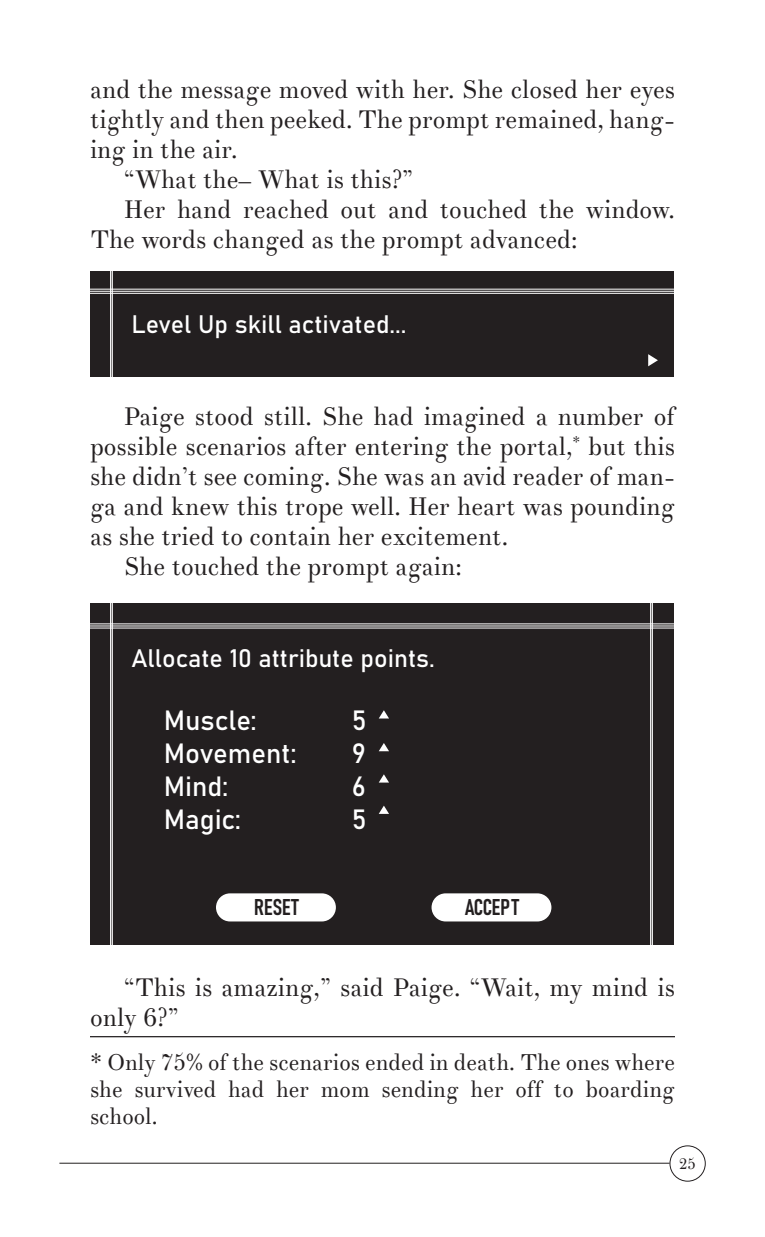
<style>
.page{position:relative;width:765px;height:1237px;background:#fff}
.page>*{position:absolute;margin:0;border:0;box-sizing:border-box;transform-origin:0 0}
.t1{font:27.5px "Bahnschrift";color:#fff}
.t2{font:25px/30px "Theano Didot";color:#231f20;text-align:justify}
.t3{font:25px "Bahnschrift";color:#fff}
.t4{font:22.5px/27px "Theano Didot";color:#231f20;text-align:justify}
.t5{font:22.5px "Bahnschrift";color:#231f20}
.t6{font:15px "Theano Didot";color:#231f20}
</style>
<div class="page">
<hr style="left:59px;top:1162px;width:611px;height:1px;background:#231f20">
<div style="left:670px;top:1145px;width:36px;height:36px;border:1px solid #231f20;border-radius:50%"></div>
<hr style="left:90px;top:1036px;width:585px;height:1px;background:#231f20">
<div style="left:90px;top:271px;width:584px;height:106px;background:#231f20"></div>
<hr style="left:90px;top:289px;width:585px;height:1px;background:#fff">
<hr style="left:90px;top:291px;width:585px;height:1px;background:#fff">
<hr style="left:90px;top:293px;width:585px;height:1px;background:#fff">
<hr style="left:112px;top:270px;width:1px;height:114px;background:#fff">
<hr style="left:110px;top:270px;width:1px;height:114px;background:#fff">
<svg style="left:648px;top:354px;width:10px;height:12px"></svg>
<div style="left:90px;top:603px;width:584px;height:342px;background:#231f20"></div>
<hr style="left:90px;top:623px;width:585px;height:1px;background:#fff">
<hr style="left:90px;top:625px;width:585px;height:1px;background:#fff">
<hr style="left:90px;top:627px;width:585px;height:1px;background:#fff">
<hr style="left:112px;top:602px;width:1px;height:343px;background:#fff">
<hr style="left:110px;top:602px;width:1px;height:343px;background:#fff">
<svg style="left:379px;top:710px;width:10px;height:8px"></svg>
<hr style="left:650px;top:602px;width:1px;height:343px;background:#fff">
<hr style="left:652px;top:602px;width:1px;height:343px;background:#fff">
<svg style="left:379px;top:743px;width:10px;height:8px"></svg>
<svg style="left:379px;top:774px;width:10px;height:8px"></svg>
<svg style="left:379px;top:805px;width:10px;height:9px"></svg>
<div style="left:216px;top:893px;width:120px;height:28px;background:#fff;border-radius:14px"></div>
<div style="left:432px;top:893px;width:119px;height:28px;background:#fff;border-radius:14px"></div>
<p class="t2" style="left:90px;top:75px;width:587px">and the message moved with her. She closed her eyes tightly and then peeked. The prompt remained, hang&shy;ing in the air.</p>
<p class="t2" style="left:124px;top:165px;width:291px">“What the– What is this?”</p>
<p class="t2" style="left:90px;top:195px;width:586px;text-indent:34px">Her hand reached out and touched the window.<br>The words changed as the prompt advanced:</p>
<p class="t3" style="left:131px;top:308px;width:277px">Level Up skill activated...</p>
<p class="t2" style="left:90px;top:402px;width:586px;text-indent:34px">Paige stood still. She had imagined a number of possible scenarios after entering the portal,<sup>*</sup> but this she didn’t see coming. She was an avid reader of man&shy;ga and knew this trope well. Her heart was pounding as she tried to contain her excitement.</p>
<p class="t2" style="left:124px;top:552px;width:340px">She touched the prompt again:</p>
<p class="t3" style="left:131px;top:642px;width:305px">Allocate 10 attribute points.</p>
<p class="t1" style="left:164px;top:702px;width:95px">Muscle:</p>
<p class="t1" style="left:164px;top:735px;width:134px">Movement:</p>
<p class="t1" style="left:164px;top:768px;width:66px">Mind:</p>
<p class="t1" style="left:164px;top:801px;width:79px">Magic:</p>
<p class="t1" style="left:352px;top:702px;width:16px">5</p>
<p class="t1" style="left:352px;top:735px;width:16px">9</p>
<p class="t1" style="left:352px;top:768px;width:16px">6</p>
<p class="t1" style="left:352px;top:801px;width:16px">5</p>
<p class="t5" style="left:254px;top:892px;width:46px">RESET</p>
<p class="t5" style="left:465px;top:892px;width:56px">ACCEPT</p>
<p class="t2" style="left:90px;top:972px;width:586px;text-indent:34px">“This is amazing,” said Paige. “Wait, my mind is only 6?”</p>
<p class="t4" style="left:90px;top:1049px;width:587px">* Only 75% of the scenarios ended in death. The ones where she survived had her mom sending her off to boarding school.</p>
<p class="t6" style="left:679px;top:1155px;width:18px">25</p>
</div>
